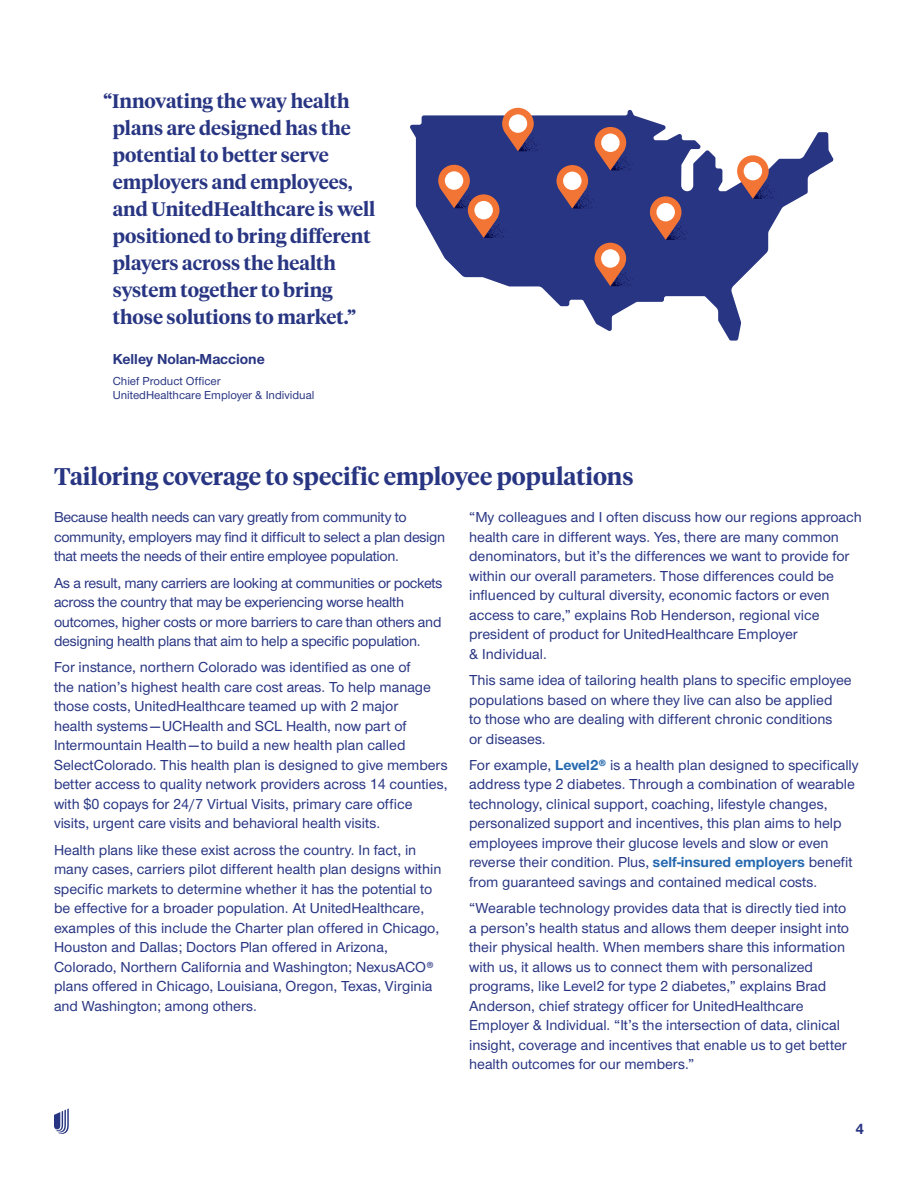
<style>
.page{position:relative;width:918px;height:1188px;background:#fff}
.page>*{position:absolute;margin:0;border:0;box-sizing:border-box;transform-origin:0 0}
.t1{font:600 24px "UHC Serif Headline";color:#283582}
.t2{font:600 19.5px/27px "UHC Serif Headline";color:#283582}
.t3{font:500 15px/19.5px "UHC Sans";color:#283582}
.t4{font:500 15px/19.5px "UHC Sans";letter-spacing:-.02em;color:#283582}
.t5{font:700 15px "UHC Sans";color:#283582}
.t6{font:500 12px/14.4px "UHC Sans";color:#283582}
.s1{font-weight:700;color:#2468ae}
</style>
<div class="page">
<svg style="left:410px;top:110px;width:424px;height:231px;fill:#283582"></svg>
<svg style="left:557px;top:127px;width:78px;height:82px;background:#5a4a76"></svg>
<div style="left:601px;top:134px;width:19px;height:18px;background:#fff;border-radius:50%"></div>
<svg style="left:650px;top:196px;width:40px;height:44px"></svg>
<div style="left:656px;top:203px;width:19px;height:18px;background:#fff;border-radius:50%"></div>
<svg style="left:737px;top:155px;width:40px;height:44px;background:#9e6e73"></svg>
<div style="left:744px;top:162px;width:18px;height:18px;background:#fff;border-radius:50%"></div>
<svg style="left:595px;top:243px;width:40px;height:43px"></svg>
<div style="left:601px;top:249px;width:19px;height:19px;background:#fff;border-radius:50%"></div>
<svg style="left:438px;top:165px;width:70px;height:73px;background:#685073"></svg>
<div style="left:474px;top:201px;width:19px;height:18px;background:#fff;border-radius:50%"></div>
<svg style="left:502px;top:108px;width:40px;height:43px"></svg>
<div style="left:509px;top:114px;width:18px;height:19px;background:#fff;border-radius:50%"></div>
<svg style="left:54px;top:1108px;width:15px;height:26px"></svg>
<p class="t2" style="left:113px;top:87px;width:264px;text-indent:-10px">“Innovating the way health plans are designed has the potential to better serve employers and employees, and UnitedHealthcare is well positioned to bring different players across the health system together to bring those solutions to market.”</p>
<p class="t5" style="left:113px;top:349px;width:154px">Kelley Nolan-Maccione</p>
<p class="t6" style="left:113px;top:373px;width:203px">Chief Product Officer<br>UnitedHealthcare Employer &amp; Individual</p>
<h1 class="t1" style="left:54px;top:460px;width:581px">Tailoring coverage to specific employee populations</h1>
<p class="t4" style="left:54px;top:507px;width:393px">Because health needs can vary greatly from community to community, employers may find it difficult to select a plan design that meets the needs of their entire employee population.</p>
<p class="t4" style="left:54px;top:572px;width:390px">As a result, many carriers are looking at communities or pockets across the country that may be experiencing worse health outcomes, higher costs or more barriers to care than others and designing health plans that aim to help a specific population.</p>
<p class="t3" style="left:54px;top:657px;width:395px">For instance, northern Colorado was identified as one of<br>the nation’s highest health care cost areas. To help manage those costs, UnitedHealthcare teamed up with 2 major<br>health systems—UCHealth and SCL Health, now part of Intermountain Health—to build a new health plan called SelectColorado. This health plan is designed to give members better access to quality network providers across 14 counties, with $0 copays for 24/7 Virtual Visits, primary care office visits, urgent care visits and behavioral health visits.</p>
<p class="t3" style="left:54px;top:839px;width:389px">Health plans like these exist across the country. In fact, in many cases, carriers pilot different health plan designs within specific markets to determine whether it has the potential to be effective for a broader population. At UnitedHealthcare, examples of this include the Charter plan offered in Chicago, Houston and Dallas; Doctors Plan offered in Arizona, Colorado, Northern California and Washington; NexusACO® plans offered in Chicago, Louisiana, Oregon, Texas, Virginia and Washington; among others.</p>
<p class="t3" style="left:469px;top:507px;width:394px">“My colleagues and I often discuss how our regions approach health care in different ways. Yes, there are many common denominators, but it’s the differences we want to provide for within our overall parameters. Those differences could be influenced by cultural diversity, economic factors or even access to care,” explains Rob Henderson, regional vice president of product for UnitedHealthcare Employer<br>&amp; Individual.</p>
<p class="t3" style="left:469px;top:670px;width:384px">This same idea of tailoring health plans to specific employee populations based on where they live can also be applied<br>to those who are dealing with different chronic conditions<br>or diseases.</p>
<p class="t3" style="left:469px;top:755px;width:391px">For example, <span class="s1">Level2®</span> is a health plan designed to specifically address type 2 diabetes. Through a combination of wearable technology, clinical support, coaching, lifestyle changes, personalized support and incentives, this plan aims to help employees improve their glucose levels and slow or even reverse their condition. Plus, <span class="s1">self-insured employers</span> benefit from guaranteed savings and contained medical costs.</p>
<p class="t3" style="left:469px;top:898px;width:382px">“Wearable technology provides data that is directly tied into a person’s health status and allows them deeper insight into their physical health. When members share this information with us, it allows us to connect them with personalized programs, like Level2 for type 2 diabetes,” explains Brad Anderson, chief strategy officer for UnitedHealthcare Employer &amp; Individual. “It’s the intersection of data, clinical insight, coverage and incentives that enable us to get better health outcomes for our members.”</p>
<p class="t5" style="left:855px;top:1119px;width:10px">4</p>
</div>
